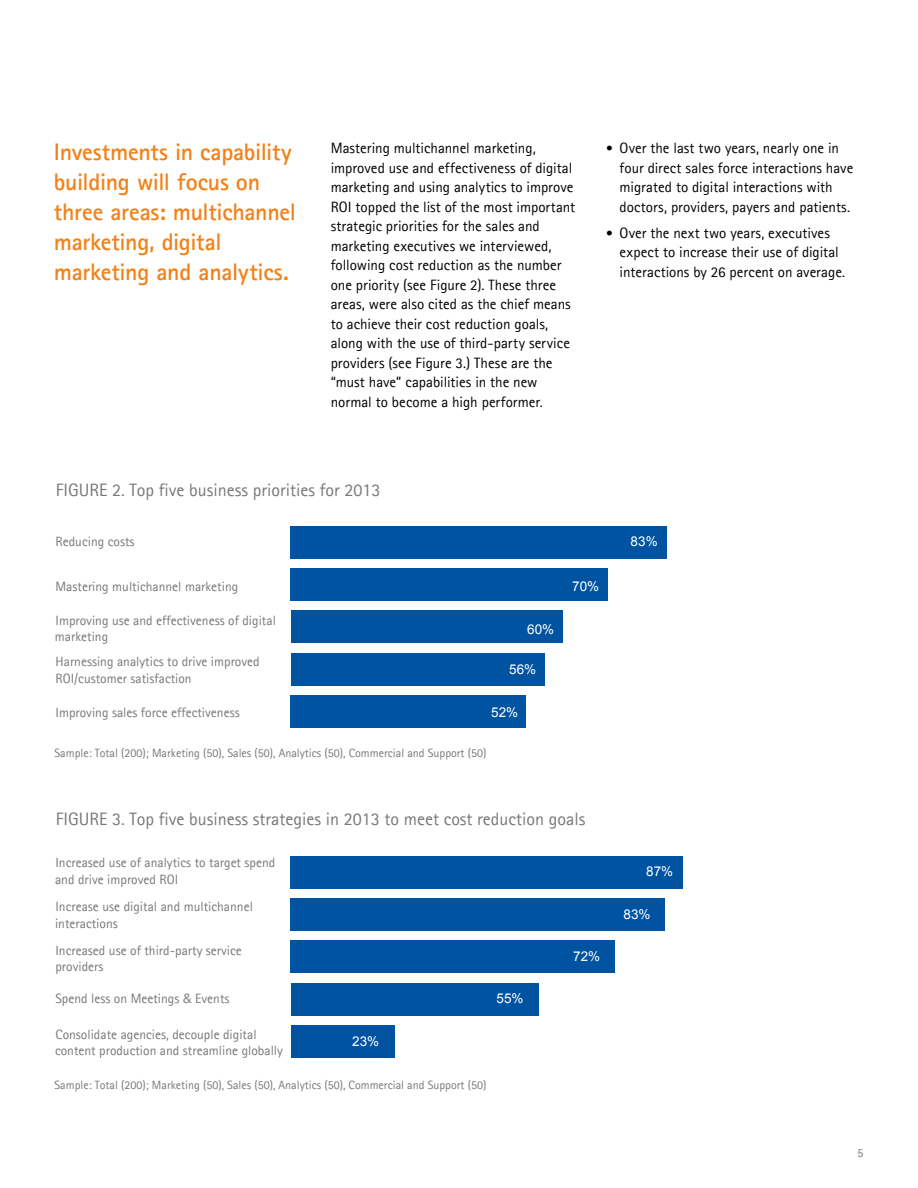
<style>
.page{position:relative;width:918px;height:1188px;background:#fff}
.page>*{position:absolute;margin:0;border:0;box-sizing:border-box;transform-origin:0 0}
.t1{font:700 24px/30px "Agfa Rotis Sans Serif";letter-spacing:-.015em;color:#f28118}
.t2{font:18px "Agfa Rotis Sans Serif";color:#777878}
.t3{font:15px/19.5px "Agfa Rotis Sans Serif";color:#000}
.t4{font:13.5px/16.5px "Agfa Rotis Sans Serif";color:#777878}
.t5{font:13.5px "Arial";color:#fff}
.t6{font:12px "Agfa Rotis Sans Serif";color:#777878}
.s1{font-size:13.5px}
</style>
<div class="page">
<div style="left:291px;top:695px;width:235px;height:33px;background:#0053a0"></div>
<div style="left:291px;top:653px;width:253px;height:32px;background:#0053a0"></div>
<div style="left:291px;top:611px;width:271px;height:32px;background:#0053a0"></div>
<div style="left:291px;top:568px;width:317px;height:33px;background:#0053a0"></div>
<div style="left:291px;top:526px;width:376px;height:32px;background:#0053a0"></div>
<div style="left:291px;top:1025px;width:103px;height:33px;background:#0053a0"></div>
<div style="left:291px;top:983px;width:248px;height:32px;background:#0053a0"></div>
<div style="left:291px;top:941px;width:324px;height:32px;background:#0053a0"></div>
<div style="left:291px;top:898px;width:374px;height:33px;background:#0053a0"></div>
<div style="left:291px;top:856px;width:392px;height:32px;background:#0053a0"></div>
<h1 class="t1" style="left:54px;top:136px;width:244px">Investments in capability building will focus on three areas: multichannel marketing, digital marketing and analytics.</h1>
<p class="t3" style="left:620px;top:138px;width:235px;text-indent:-14px"><span class="s1">•</span> Over the last two years, nearly one in four direct sales force interactions have migrated to digital interactions with doctors, providers, payers and patients.</p>
<p class="t3" style="left:331px;top:138px;width:246px">Mastering multichannel marketing, improved use and effectiveness of digital marketing and using analytics to improve ROI topped the list of the most important strategic priorities for the sales and marketing executives we interviewed, following cost reduction as the number one priority (see Figure 2). These three areas, were also cited as the chief means to achieve their cost reduction goals, along with the use of third-party service providers (see Figure 3.) These are the “must have” capabilities in the new normal to become a high performer.</p>
<p class="t3" style="left:620px;top:223px;width:227px;text-indent:-14px"><span class="s1">•</span> Over the next two years, executives expect to increase their use of digital interactions by 26 percent on average.</p>
<p class="t2" style="left:56px;top:479px;width:33px">Figure</p>
<p class="t2" style="left:112px;top:479px;width:270px">2. Top five business priorities for 2013</p>
<p class="t4" style="left:56px;top:533px;width:80px">Reducing costs</p>
<p class="t4" style="left:56px;top:578px;width:184px">Mastering multichannel marketing</p>
<p class="t4" style="left:55px;top:612px;width:222px">Improving use and effectiveness of digital marketing</p>
<p class="t4" style="left:56px;top:653px;width:206px">Harnessing analytics to drive improved<br>ROI/customer satisfaction</p>
<p class="t4" style="left:56px;top:704px;width:186px">Improving sales force effectiveness</p>
<p class="t5" style="left:527px;top:620px;width:29px">60%</p>
<p class="t5" style="left:509px;top:661px;width:29px">56%</p>
<p class="t5" style="left:491px;top:704px;width:29px">52%</p>
<p class="t6" style="left:55px;top:746px;width:433px">Sample: Total (200); Marketing (50), Sales (50), Analytics (50), Commercial and Support (50)</p>
<p class="t5" style="left:572px;top:577px;width:29px">70%</p>
<p class="t2" style="left:56px;top:809px;width:33px">Figure</p>
<p class="t2" style="left:112px;top:809px;width:475px">3. Top five business strategies in 2013 to meet cost reduction goals</p>
<p class="t4" style="left:55px;top:854px;width:222px">Increased use of analytics to target spend and drive improved ROI</p>
<p class="t4" style="left:55px;top:898px;width:199px">Increase use digital and multichannel interactions</p>
<p class="t4" style="left:55px;top:942px;width:188px">Increased use of third-party service providers</p>
<p class="t4" style="left:55px;top:990px;width:176px">Spend less on Meetings &amp; Events</p>
<p class="t4" style="left:55px;top:1027px;width:229px;line-height:15.3px">Consolidate agencies, decouple digital content production and streamline globally</p>
<p class="t5" style="left:352px;top:1032px;width:29px">23%</p>
<p class="t6" style="left:54px;top:1077px;width:433px">Sample: Total (200); Marketing (50), Sales (50), Analytics (50), Commercial and Support (50)</p>
<p class="t5" style="left:497px;top:990px;width:29px">55%</p>
<p class="t5" style="left:573px;top:947px;width:29px">72%</p>
<p class="t5" style="left:631px;top:533px;width:29px">83%</p>
<p class="t5" style="left:646px;top:863px;width:29px">87%</p>
<p class="t5" style="left:624px;top:905px;width:29px">83%</p>
<p class="t6" style="left:857px;top:1146px;width:7px">5</p>
</div>
